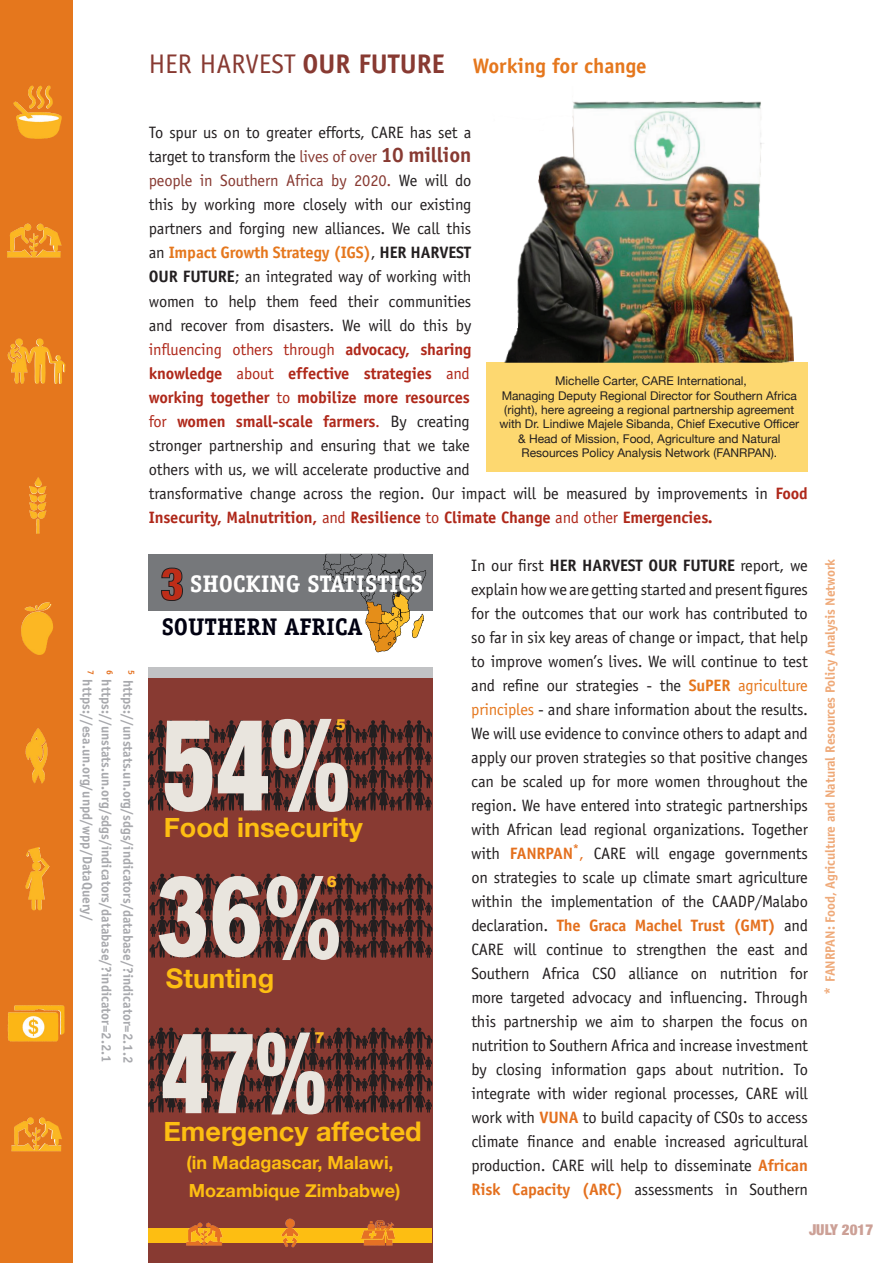
<style>
.page{position:relative;width:893px;height:1263px;background:#fff}
.page>*{position:absolute;margin:0;border:0;box-sizing:border-box;transform-origin:0 0}
.t1{font:900 condensed 45.15px "Helvetica Neue";color:#be2d18}
.t2{font:700 27px "Helvetica Neue";color:#fdbe12}
.t3{font:700 24px "Officina Serif Std";color:#fff}
.t4{font:700 24px "Officina Serif Std";color:#010111}
.t5{font:700 21px "Officina Sans Std";color:#e5771d}
.t6{font:700 18px/28px "Helvetica Neue";color:#fdbe12}
.t7{font:16.5px/24px "Officina Sans Std";letter-spacing:-.01em;color:#231f20}
.t8{font:900 condensed 15px "Helvetica Neue";color:#cca096}
.t9{font:900 15px "Arial";color:#fcb825}
.t10{font:700 13.5px/21.6px "Officina Sans Std";color:#a8a9ad}
.t11{font:700 13.5px "Officina Sans Std";letter-spacing:-.01em;color:#e4701e}
.t12{font:12px/14.4px "Helvetica Neue";color:#231f20;text-align:center}
.s1{font-weight:400;font-size:27px;color:#883a32}
.s2{font-size:27px;color:#883a32}
.s3{color:#883a32}
.s4{font-weight:700;font-size:21px;color:#883a32}
.s5{font-weight:700;color:#e5771d}
.s6{font-weight:700}
.s7{color:#af281a}
.s8{font-weight:700;color:#af281a}
.s9{color:#e5771d}
.s10{font-weight:700;color:#e4701e}
.s11{color:#e4701e}
.s12{font-size:15px}
</style>
<div class="page">
<div style="left:148px;top:677px;width:284px;height:586px;background:#883a32"></div>
<svg style="left:148px;top:719px;width:284px;height:93px"></svg>
<svg style="left:148px;top:1027px;width:284px;height:87px"></svg>
<svg style="left:149px;top:873px;width:283px;height:87px"></svg>
<div style="left:148px;top:667px;width:284px;height:11px;background:#c1c2c4"></div>
<div style="left:148px;top:1228px;width:284px;height:14px;background:#fdbe12"></div>
<img style="left:360px;top:1220px;width:37px;height:26px">
<img style="left:185px;top:1222px;width:39px;height:24px">
<img style="left:274px;top:1218px;width:31px;height:30px">
<div style="left:148px;top:554px;width:284px;height:57px;background:#76787b"></div>
<svg style="left:323px;top:554px;width:103px;height:98px"></svg>
<svg style="left:161px;top:567px;width:22px;height:34px"></svg>
<div style="left:0;top:0;width:72px;height:1263px;background:#e5771d"></div>
<img style="left:29px;top:477px;width:17px;height:25px">
<img style="left:25px;top:602px;width:26px;height:15px">
<img style="left:25px;top:847px;width:24px;height:63px">
<img style="left:14px;top:1005px;width:51px;height:29px">
<img style="left:11px;top:1118px;width:51px;height:33px">
<img style="left:28px;top:86px;width:25px;height:23px">
<img style="left:7px;top:224px;width:55px;height:33px">
<img style="left:11px;top:338px;width:29px;height:46px">
<img style="left:26px;top:728px;width:19px;height:56px">
<div style="left:487px;top:362px;width:321px;height:109px;background:#fdd870"></div>
<img style="left:504px;top:101px;width:290px;height:262px">
<p class="t5" style="left:149px;top:52px;width:499px"><span class="s1">HER HARVEST</span> <span class="s2">OUR FUTURE</span> Working for change</p>
<p class="t10" style="left:139px;top:670px;width:395px;rotate:90deg"><sup>5</sup> https://unstats.un.org/sdgs/indicators/database/?indicator=2.1.2<br><sup>6</sup> https://unstats.un.org/sdgs/indicators/database/?indicator=2.2.1</p>
<p class="t10" style="left:98px;top:670px;width:253px;rotate:90deg"><sup>7</sup> https://esa.un.org/unpd/wpp/DataQuery/</p>
<p class="t7" style="left:149px;top:121px;width:661px">To spur us on to greater efforts, CARE has set a<br>target to transform the <span class="s3">lives of over</span> <span class="s4">10 million<br></span><span class="s3">people in Southern Africa by 2020.</span> We will do<br>this by working more closely with our existing<br>partners and forging new alliances. We call this<br>an <span class="s5">Impact Growth Strategy (IGS)</span>, <span class="s6">HER HARVEST<br>OUR FUTURE</span>; an integrated way of working with<br>women to help them feed their communities<br>and recover from disasters. We will do this by<br><span class="s7">influencing others through</span> <span class="s8">advocacy, sharing<br>knowledge</span> <span class="s7">about</span> <span class="s8">effective strategies</span> <span class="s7">and<br></span><span class="s8">working together</span> <span class="s7">to</span> <span class="s8">mobilize more resources<br></span><span class="s7">for</span> <span class="s8">women small-scale farmers</span><span class="s7">.</span> By creating<br>stronger partnership and ensuring that we take<br>others with us, we will accelerate productive and<br>transformative change across the region. Our impact will be measured by improvements in <span class="s8">Food Insecurity, Malnutrition,</span> <span class="s7">and</span> <span class="s8">Resilience</span> <span class="s7">to</span> <span class="s8">Climate Change</span> <span class="s7">and other</span> <span class="s8">Emergencies.</span></p>
<p class="t7" style="left:471px;top:553px;width:338px;text-align:justify">In our first <span class="s6">HER HARVEST OUR FUTURE</span> report, we explain how we are getting started and present figures for the outcomes that our work has contributed to so far in six key areas of change or impact, that help to improve women’s lives. We will continue to test and refine our strategies - the <span class="s5">SuPER</span> <span class="s9">agriculture principles</span> - and share information about the results.<br>We will use evidence to convince others to adapt and apply our proven strategies so that positive changes can be scaled up for more women throughout the region. We have entered into strategic partnerships with African lead regional organizations. Together with <span class="s10">FANRPAN</span><sup>*</sup><span class="s11">,</span> CARE will engage governments on strategies to scale up climate smart agriculture within the implementation of the CAADP/Malabo declaration. <span class="s10">The Graca Machel Trust (GMT)</span> and CARE will continue to strengthen the east and Southern Africa CSO alliance on nutrition for more targeted advocacy and influencing. Through this partnership we aim to sharpen the focus on nutrition to Southern Africa and increase investment by closing information gaps about nutrition. To integrate with wider regional processes, CARE will work with <span class="s10">VUNA</span> to build capacity of CSOs to access climate finance and enable increased agricultural production. CARE will help to disseminate <span class="s10">African Risk Capacity (ARC)</span> assessments in Southern</p>
<p class="t12" style="left:499px;top:374px;width:301px">Michelle Carter, CARE International,<br>Managing Deputy Regional Director for Southern Africa (right), here agreeing a regional partnership agreement with Dr. Lindiwe Majele Sibanda, Chief Executive Officer &amp; Head of Mission, Food, Agriculture and Natural Resources Policy Analysis Network (FANRPAN).</p>
<h1 class="t1" style="left:161px;top:547px;width:25px">3</h1>
<h3 class="t3" style="left:190px;top:568px;width:234px">SHOCKING STATISTICS</h3>
<h3 class="t4" style="left:162px;top:611px;width:202px">SOUTHERN AFRICA</h3>
<p class="t9" style="left:336px;top:714px;width:12px">5</p>
<h2 class="t2" style="left:164px;top:806px;width:200px">Food insecurity</h2>
<p class="t9" style="left:327px;top:870px;width:12px">6</p>
<h2 class="t2" style="left:166px;top:957px;width:110px">Stunting</h2>
<p class="t9" style="left:315px;top:1026px;width:12px">7</p>
<h2 class="t2" style="left:163px;top:1110px;width:260px">Emergency affected</h2>
<p class="t6" style="left:187px;top:1149px;width:215px">(in Madagascar, Malawi,<br>Mozambique Zimbabwe)</p>
<p class="t11" style="left:822px;top:994px;width:437px;rotate:-90deg"><span class="s12">*</span> FANRPAN: Food, Agriculture and Natural Resources Policy Analysis Network</p>
<p class="t8" style="left:809px;top:1217px;width:66px">JULY 2017</p>
</div>
